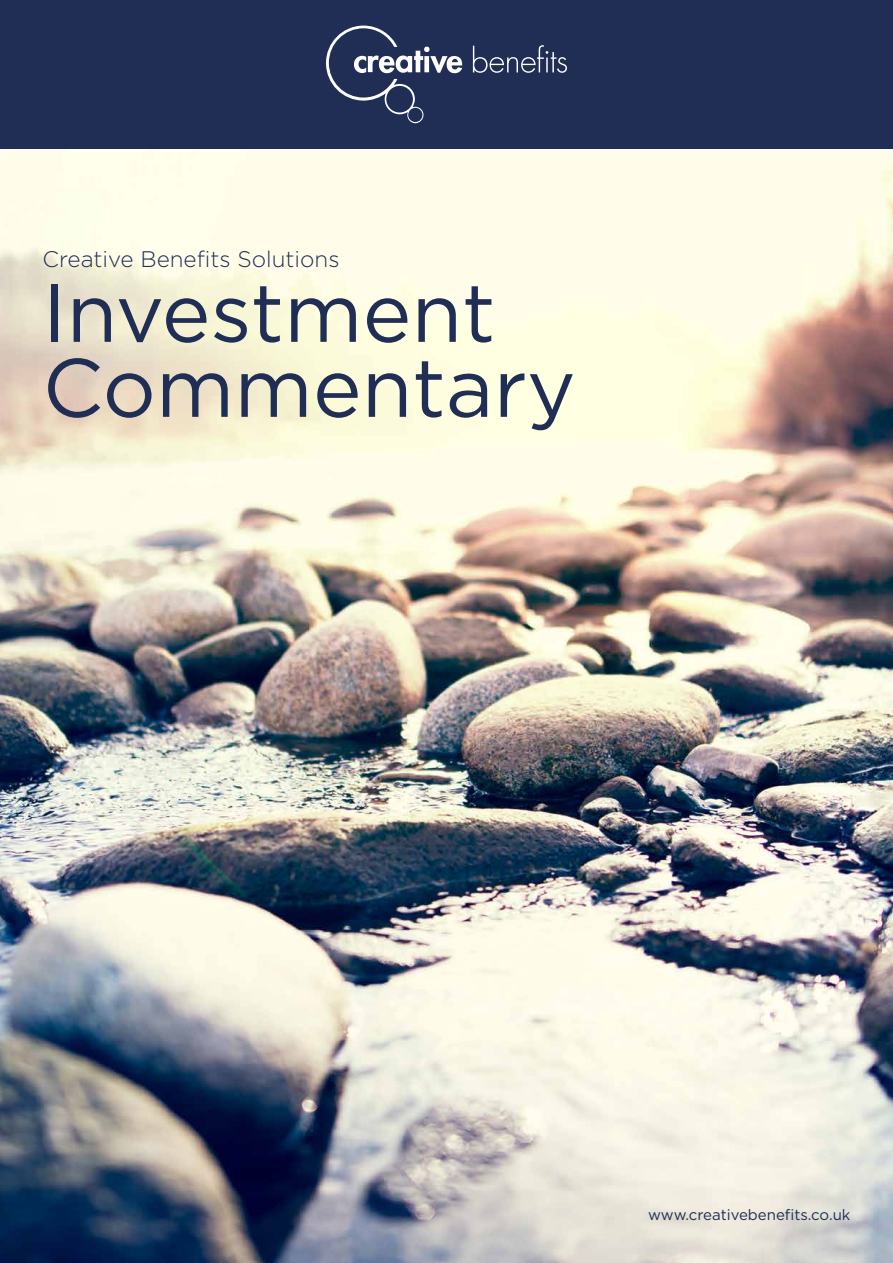
<style>
.page{position:relative;width:893px;height:1263px;background:#fff}
.page>*{position:absolute;margin:0;border:0;box-sizing:border-box;transform-origin:0 0}
.t1{font:82.5px/75px "Gotham";color:#202e55}
.t2{font:300 22.5px "Gotham";color:#202e55}
.t3{font:15px "Gotham";color:#202e55}
</style>
<div class="page">
<img style="left:0;top:149px;width:893px;height:1114px">
<div style="left:0;top:0;width:893px;height:149px;background:#202e55"></div>
<svg style="left:473px;top:45px;width:94px;height:28px"></svg>
<svg style="left:326px;top:26px;width:136px;height:97px"></svg>
<h2 class="t2" style="left:43px;top:247px;width:299px">Creative Benefits Solutions</h2>
<h1 class="t1" style="left:43px;top:274px;width:535px">Investment<br>Commentary</h1>
<p class="t3" style="left:648px;top:1206px;width:204px">www.creativebenefits.co.uk</p>
</div>
